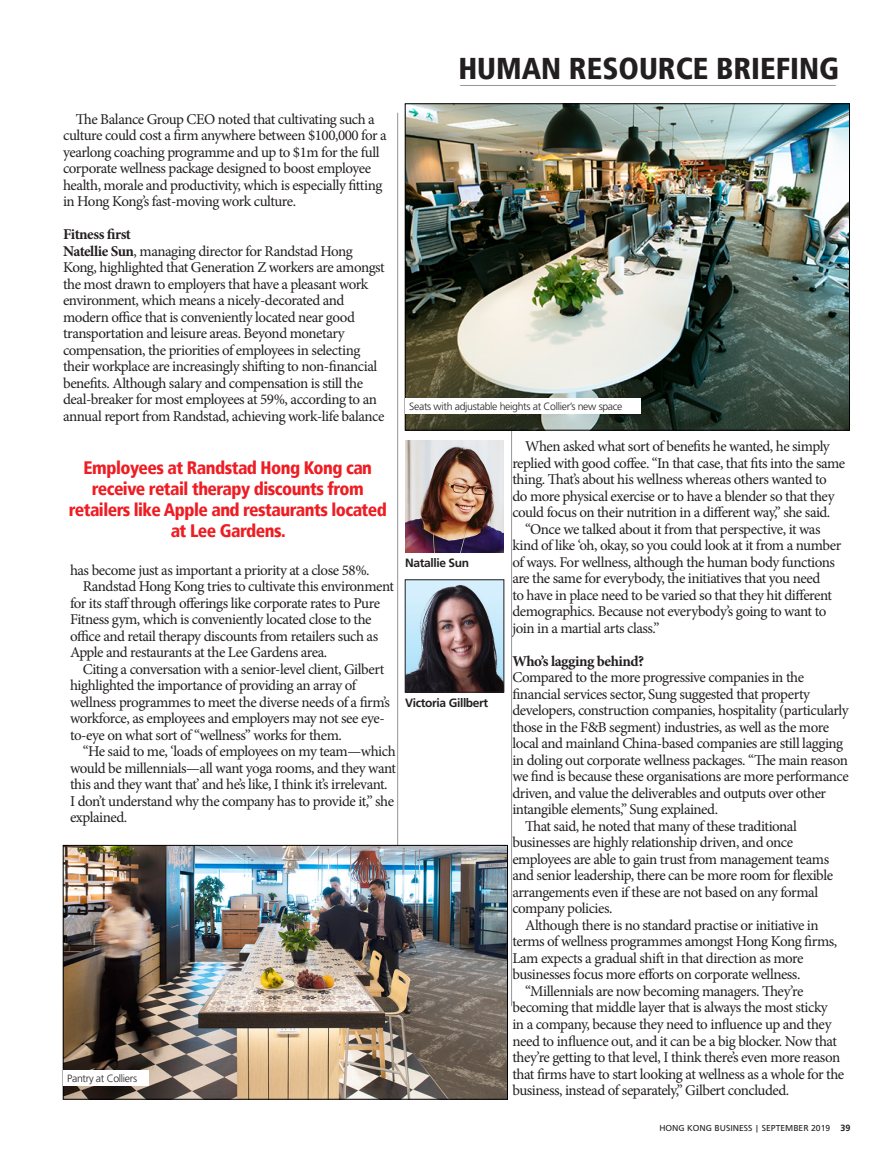
<style>
.page{position:relative;width:893px;height:1170px;background:#fff}
.page>*{position:absolute;margin:0;border:0;box-sizing:border-box;transform-origin:0 0}
.t1{font:900 condensed 30px "Frutiger";color:#231f20}
.t2{font:900 condensed 18px/21px "Frutiger";letter-spacing:-.03em;color:#ee1d23;text-align:center}
.BODY_TEXT{font:15px/16.5px "Minion Pro";letter-spacing:-.035em;color:#231f20}
.BODY_TEXT-2{font:700 15px "Minion Pro";letter-spacing:-.03em;color:#231f20}
.BODY_TEXT-3{font:700 12px "Frutiger";letter-spacing:-.03em;color:#231f20}
.t3{font:300 10.5px "Frutiger";letter-spacing:-.03em;color:#231f20}
.t4{font:9px "Frutiger";color:#231f20}
.s1{font-weight:700}
</style>
<div class="page">
<hr style="left:397px;top:113px;width:1px;height:893px;background:#939598">
<hr style="left:511px;top:333px;width:1px;height:673px;background:#939598">
<img style="left:407px;top:106px;width:441px;height:322px">
<div style="left:405px;top:104px;width:445px;height:326px;border:1px solid #000"></div>
<div style="left:405px;top:398px;width:235px;height:15px;background:#fff"></div>
<img style="left:65px;top:847px;width:441px;height:250px">
<div style="left:63px;top:845px;width:445px;height:254px;border:1px solid #000"></div>
<div style="left:63px;top:1070px;width:85px;height:16px;background:#fff"></div>
<img style="left:405px;top:440px;width:99px;height:112px">
<img style="left:407px;top:581px;width:95px;height:109px">
<div style="left:405px;top:579px;width:99px;height:113px;border:1px solid #231f20"></div>
<hr style="left:460px;top:85px;width:376px;height:1px;background:#939598">
<p class="t1" style="left:458px;top:51px;width:382px">HUMAN RESOURCE BRIEFING</p>
<p class="BODY_TEXT" style="left:63px;top:111px;width:325px;text-indent:13px">The Balance Group CEO noted that cultivating such a culture could cost a firm anywhere between $100,000 for a yearlong coaching programme and up to $1m for the full corporate wellness package designed to boost employee health, morale and productivity, which is especially fitting in Hong Kong’s fast-moving work culture.</p>
<p class="BODY_TEXT-2" style="left:63px;top:224px;width:69px">Fitness first</p>
<p class="BODY_TEXT" style="left:63px;top:243px;width:323px"><span class="s1">Natellie Sun</span>, managing director for Randstad Hong Kong, highlighted that Generation Z workers are amongst the most drawn to employers that have a pleasant work environment, which means a nicely-decorated and modern office that is conveniently located near good transportation and leisure areas. Beyond monetary compensation, the priorities of employees in selecting their workplace are increasingly shifting to non-financial benefits. Although salary and compensation is still the deal-breaker for most employees at 59%, according to an annual report from Randstad, achieving work-life balance</p>
<p class="t2" style="left:69px;top:457px;width:320px">Employees at Randstad Hong Kong can receive retail therapy discounts from retailers like Apple and restaurants located at Lee Gardens.</p>
<p class="BODY_TEXT" style="left:70px;top:561px;width:301px">has become just as important a priority at a close 58%.</p>
<p class="BODY_TEXT" style="left:70px;top:578px;width:326px;text-indent:13px">Randstad Hong Kong tries to cultivate this environment for its staff through offerings like corporate rates to Pure Fitness gym, which is conveniently located close to the office and retail therapy discounts from retailers such as Apple and restaurants at the Lee Gardens area.</p>
<p class="BODY_TEXT" style="left:70px;top:660px;width:322px;text-indent:13px">Citing a conversation with a senior-level client, Gilbert highlighted the importance of providing an array of wellness programmes to meet the diverse needs of a firm’s workforce, as employees and employers may not see eye&shy;to-eye on what sort of “wellness” works for them.</p>
<p class="BODY_TEXT" style="left:70px;top:743px;width:328px;text-indent:13px">“He said to me, ‘loads of employees on my team—which would be millennials—all want yoga rooms, and they want this and they want that’ and he’s like, I think it’s irrelevant.<br>I don’t understand why the company has to provide it,” she explained.</p>
<p class="t3" style="left:67px;top:1072px;width:71px">Pantry at Colliers</p>
<p class="t3" style="left:409px;top:400px;width:215px">Seats with adjustable heights at Collier’s new space</p>
<p class="BODY_TEXT-3" style="left:405px;top:555px;width:66px">Natallie Sun</p>
<p class="BODY_TEXT-3" style="left:405px;top:695px;width:85px">Victoria Gillbert</p>
<p class="BODY_TEXT" style="left:512px;top:438px;width:334px;text-indent:13px">When asked what sort of benefits he wanted, he simply replied with good coffee. “In that case, that fits into the same thing. That’s about his wellness whereas others wanted to do more physical exercise or to have a blender so that they could focus on their nutrition in a different way,” she said.</p>
<p class="BODY_TEXT" style="left:512px;top:520px;width:330px;text-indent:13px">“Once we talked about it from that perspective, it was kind of like ‘oh, okay, so you could look at it from a number of ways. For wellness, although the human body functions are the same for everybody, the initiatives that you need<br>to have in place need to be varied so that they hit different demographics. Because not everybody’s going to want to join in a martial arts class.”</p>
<p class="BODY_TEXT-2" style="left:512px;top:650px;width:133px">Who’s lagging behind?</p>
<p class="BODY_TEXT" style="left:512px;top:669px;width:338px">Compared to the more progressive companies in the financial services sector, Sung suggested that property developers, construction companies, hospitality (particularly those in the F&amp;B segment) industries, as well as the more local and mainland China-based companies are still lagging in doling out corporate wellness packages. “The main reason we find is because these organisations are more performance driven, and value the deliverables and outputs over other intangible elements,” Sung explained.</p>
<p class="BODY_TEXT" style="left:512px;top:817px;width:322px;text-indent:13px">That said, he noted that many of these traditional businesses are highly relationship driven, and once employees are able to gain trust from management teams and senior leadership, there can be more room for flexible arrangements even if these are not based on any formal company policies.</p>
<p class="BODY_TEXT" style="left:512px;top:916px;width:326px;text-indent:13px">Although there is no standard practise or initiative in terms of wellness programmes amongst Hong Kong firms, Lam expects a gradual shift in that direction as more businesses focus more efforts on corporate wellness.</p>
<p class="BODY_TEXT" style="left:512px;top:982px;width:333px;text-indent:13px">“Millennials are now becoming managers. They’re becoming that middle layer that is always the most sticky<br>in a company, because they need to influence up and they need to influence out, and it can be a big blocker. Now that they’re getting to that level, I think there’s even more reason that firms have to start looking at wellness as a whole for the business, instead of separately,” Gilbert concluded.</p>
<p class="t4" style="left:659px;top:1122px;width:193px">HONG KONG BUSINESS | SEPTEMBER 2019 <span class="s1">39</span></p>
</div>
